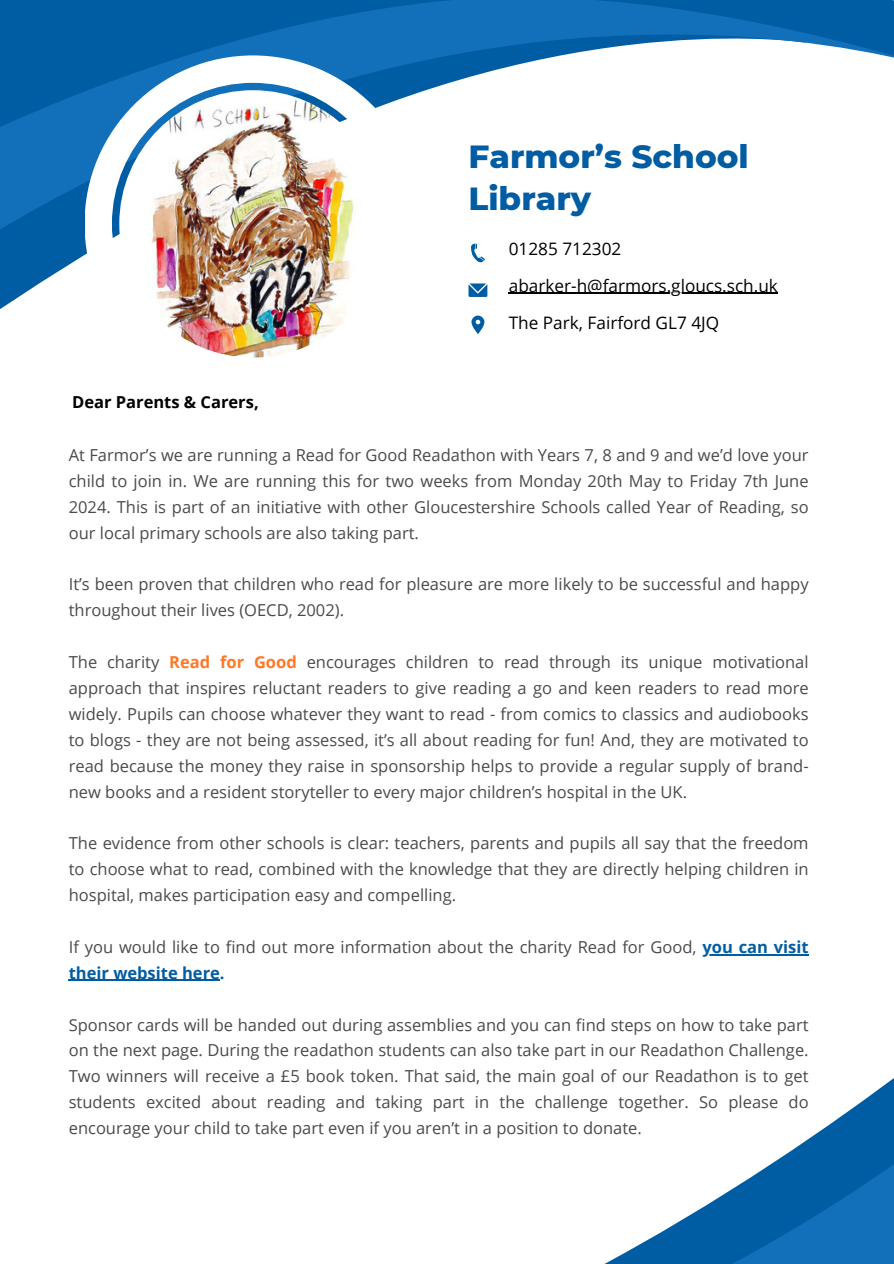
<style>
.page{position:relative;width:894px;height:1264px;background:#fff}
.page>*{position:absolute;margin:0;border:0;box-sizing:border-box;transform-origin:0 0}
.t1{font:800 32.7px/42.6px "Montserrat";color:#015da3}
.t2{font:17.25px "Open Sans";color:#000}
.t3{font:16.5px/25.8px "Open Sans";color:#4b4a4a;text-align:justify}
.t4{font:700 16.5px "Open Sans";color:#000}
.t5{font:700 16.5px "Open Sans";color:#015da3}
.s1{font-weight:700;color:#ff7828}
.s2{font-weight:700;color:#015da3}
</style>
<div class="page">
<svg style="left:0;top:234px;width:778px;height:100px"></svg>
<svg style="left:0;top:0;width:893px;height:234px"></svg>
<img style="left:84px;top:55px;width:337px;height:303px">
<svg style="left:471px;top:243px;width:13px;height:20px"></svg>
<svg style="left:468px;top:283px;width:19px;height:14px"></svg>
<hr style="left:508px;top:293px;width:269px;height:1px;background:#000">
<svg style="left:471px;top:315px;width:13px;height:18px"></svg>
<svg style="left:672px;top:1086px;width:221px;height:140px"></svg>
<svg style="left:606px;top:1226px;width:287px;height:37px;background:#2677b7"></svg>
<hr style="left:702px;top:954px;width:106px;height:1px;background:#015da3">
<hr style="left:69px;top:979px;width:151px;height:2px;background:#015da3">
<p class="t1" style="left:468px;top:134px;width:282px">Farmor’s School<br>Library</p>
<p class="t4" style="left:72px;top:390px;width:188px">Dear Parents &amp; Carers,</p>
<p class="t2" style="left:508px;top:236px;width:114px">01285 712302</p>
<h2 class="t2" style="left:508px;top:273px;width:270px">abarker-h@farmors.gloucs.sch.uk</h2>
<h1 class="t2" style="left:508px;top:310px;width:212px">The Park, Fairford GL7 4JQ</h1>
<p class="t3" style="left:69px;top:441px;width:741px">At Farmor’s we are running a Read for Good Readathon with Years 7, 8 and 9 and we’d love your child to join in. We are running this for two weeks from Monday 20th May to Friday 7th June 2024. This is part of an initiative with other Gloucestershire Schools called Year of Reading, so our local primary schools are also taking part.</p>
<p class="t3" style="left:69px;top:571px;width:741px">It’s been proven that children who read for pleasure are more likely to be successful and happy throughout their lives (OECD, 2002).</p>
<p class="t3" style="left:69px;top:648px;width:741px">The charity <span class="s1">Read for Good</span> encourages children to read through its unique motivational approach that inspires reluctant readers to give reading a go and keen readers to read more widely. Pupils can choose whatever they want to read - from comics to classics and audiobooks to blogs - they are not being assessed, it’s all about reading for fun! And, they are motivated to read because the money they raise in sponsorship helps to provide a regular supply of brand&shy;new books and a resident storyteller to every major children’s hospital in the UK.</p>
<p class="t3" style="left:69px;top:830px;width:741px">The evidence from other schools is clear: teachers, parents and pupils all say that the freedom to choose what to read, combined with the knowledge that they are directly helping children in hospital, makes participation easy and compelling.</p>
<p class="t3" style="left:69px;top:933px;width:741px">If you would like to find out more information about the charity Read for Good, <span class="s2">you can visit</span></p>
<p class="t5" style="left:69px;top:961px;width:157px">their website here.</p>
<p class="t3" style="left:69px;top:1011px;width:741px">Sponsor cards will be handed out during assemblies and you can find steps on how to take part</p>
<p class="t3" style="left:69px;top:1037px;width:741px">on the next page. During the readathon students can also take part in our Readathon Challenge.<br>Two winners will receive a £5 book token. That said, the main goal of our Readathon is to get students excited about reading and taking part in the challenge together. So please do encourage your child to take part even if you aren’t in a position to donate.</p>
</div>
